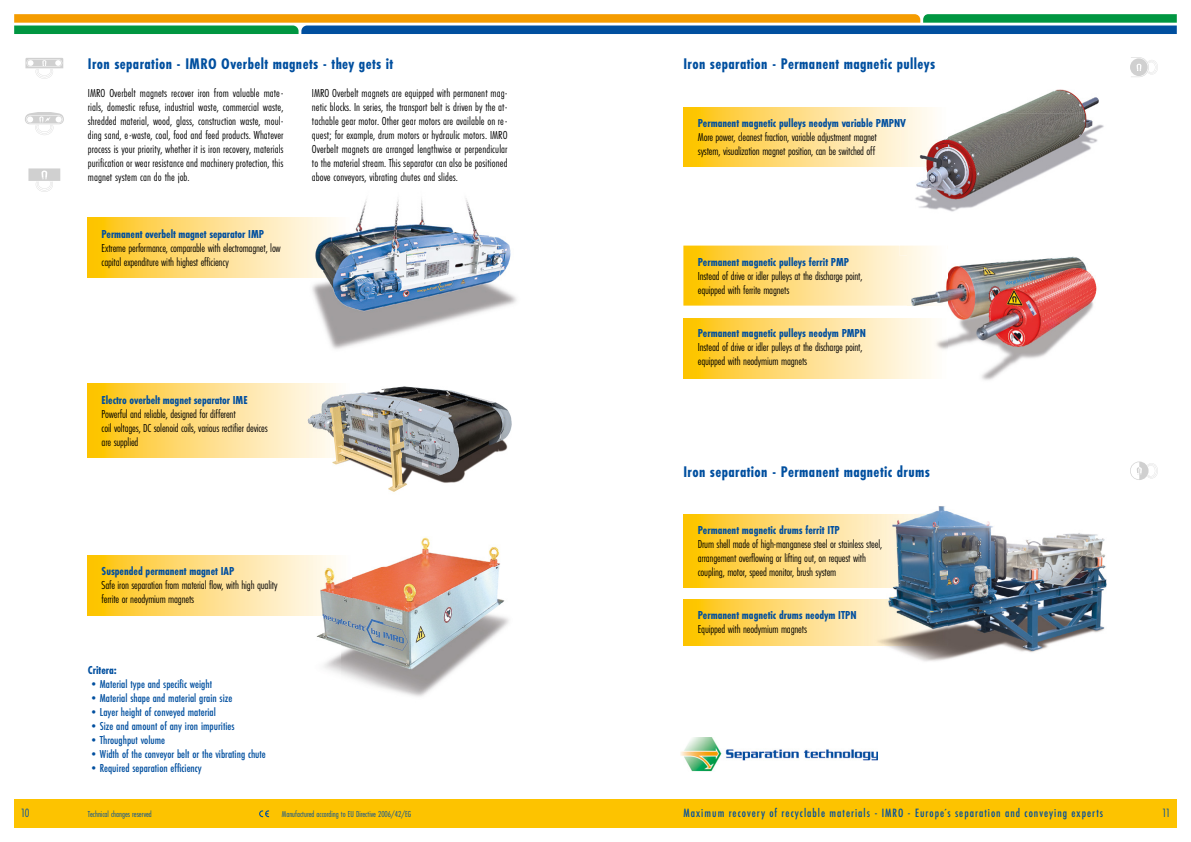
<style>
.page{position:relative;width:1191px;height:842px;background:#fff}
.page>*{position:absolute;margin:0;border:0;box-sizing:border-box;transform-origin:0 0}
.t1{font:700 16px "Futura PT Cond";letter-spacing:.025em;color:#004f9f}
.t2{font:500 12.5px "Futura PT Cond";letter-spacing:.08em;color:#004f9f}
.t3{font:12.5px "Futura PT Cond";color:#004f9f}
.t4{font:12px/14px "Futura PT Cond";letter-spacing:-.015em;color:#000}
.t5{font:700 12px "Futura PT Cond";color:#004f9f}
.t6{font:500 12px "Futura PT Cond";color:#004f9f}
.t7{font:9px "Futura PT Cond";color:#004f9f}
</style>
<div class="page">
<svg style="left:14px;top:14px;width:1162px;height:20px;background:#789166"></svg>
<div style="left:14px;top:799px;width:1162px;height:29px;background:#fdc300"></div>
<svg style="left:88px;top:217px;width:218px;height:60px;background:#fedb78"></svg>
<svg style="left:88px;top:383px;width:216px;height:75px;background:#fedb76"></svg>
<svg style="left:88px;top:555px;width:216px;height:60px;background:#fedb76"></svg>
<svg style="left:683px;top:107px;width:216px;height:60px;background:#fedb76"></svg>
<svg style="left:683px;top:246px;width:224px;height:60px;background:#fedc7b"></svg>
<svg style="left:683px;top:515px;width:179px;height:72px;background:#fed765"></svg>
<svg style="left:683px;top:600px;width:179px;height:45px;background:#fed765"></svg>
<svg style="left:683px;top:318px;width:224px;height:60px;background:#fedc7b"></svg>
<img style="left:306px;top:198px;width:211px;height:151px">
<img style="left:306px;top:217px;width:45px;height:60px">
<img style="left:332px;top:386px;width:180px;height:106px">
<img style="left:304px;top:383px;width:47px;height:75px">
<img style="left:382px;top:537px;width:118px;height:30px">
<img style="left:340px;top:567px;width:169px;height:130px">
<img style="left:304px;top:615px;width:36px;height:59px">
<img style="left:304px;top:555px;width:47px;height:60px">
<img style="left:907px;top:256px;width:190px;height:124px">
<img style="left:907px;top:256px;width:40px;height:50px">
<img style="left:907px;top:318px;width:40px;height:60px">
<img style="left:862px;top:506px;width:245px;height:156px">
<img style="left:862px;top:515px;width:85px;height:72px">
<img style="left:862px;top:600px;width:85px;height:45px">
<img style="left:1005px;top:89px;width:94px;height:24px">
<img style="left:931px;top:113px;width:173px;height:99px">
<img style="left:900px;top:167px;width:31px;height:79px">
<img style="left:899px;top:107px;width:48px;height:60px">
<img style="left:899px;top:246px;width:34px;height:10px">
<svg style="left:1130px;top:461px;width:27px;height:19px"></svg>
<svg style="left:1130px;top:57px;width:27px;height:20px"></svg>
<img style="left:680px;top:737px;width:198px;height:34px">
<svg style="left:259px;top:810px;width:10px;height:7px"></svg>
<svg style="left:25px;top:58px;width:38px;height:21px"></svg>
<svg style="left:28px;top:168px;width:32px;height:24px"></svg>
<svg style="left:25px;top:112px;width:39px;height:23px"></svg>
<h1 class="t1" style="left:88px;top:54px;width:307px">Iron separation - IMRO Overbelt magnets - they gets it</h1>
<p class="t4" style="left:88px;top:86px;width:197px;text-align:justify">IMRO Overbelt magnets recover iron from valuable mate&shy;rials, domestic refuse, industrial waste, commercial waste, shredded material, wood, glass, construction waste, moul&shy;ding sand, e-waste, coal, food and feed products. Whatever process is your priority, whether it is iron recovery, materials purification or wear resistance and machinery protection, this magnet system can do the job.</p>
<p class="t4" style="left:312px;top:86px;width:197px;text-align:justify">IMRO Overbelt magnets are equipped with permanent mag&shy;netic blocks. In series, the transport belt is driven by the at&shy;tachable gear motor. Other gear motors are available on re&shy;quest; for example, drum motors or hydraulic motors. IMRO Overbelt magnets are arranged lengthwise or perpendicular to the material stream. This separator can also be positioned above conveyors, vibrating chutes and slides.</p>
<p class="t5" style="left:102px;top:227px;width:164px">Permanent overbelt magnet separator IMP</p>
<p class="t4" style="left:102px;top:241px;width:181px">Extreme performance, comparable with electromagnet, low capital expenditure with highest efficiency</p>
<p class="t5" style="left:102px;top:393px;width:147px">Electro overbelt magnet separator IME</p>
<p class="t4" style="left:102px;top:407px;width:168px">Powerful and reliable, designed for different<br>coil voltages, DC solenoid coils, various rectifier devices are supplied</p>
<p class="t5" style="left:102px;top:564px;width:134px">Suspended permanent magnet IAP</p>
<p class="t4" style="left:102px;top:578px;width:178px">Safe iron separation from material flow, with high quality ferrite or neodymium magnets</p>
<p class="t5" style="left:88px;top:663px;width:31px">Critera:</p>
<p class="t6" style="left:88px;top:676px;width:126px">•Material type and specific weight</p>
<p class="t6" style="left:88px;top:690px;width:146px">•Material shape and material grain size</p>
<p class="t6" style="left:88px;top:704px;width:130px">•Layer height of conveyed material</p>
<p class="t6" style="left:88px;top:718px;width:148px">•Size and amount of any iron impurities</p>
<p class="t6" style="left:88px;top:732px;width:79px">•Throughput volume</p>
<p class="t6" style="left:88px;top:746px;width:179px">•Width of the conveyor belt or the vibrating chute</p>
<p class="t6" style="left:88px;top:760px;width:115px">•Required separation efficiency</p>
<h1 class="t1" style="left:683px;top:54px;width:253px">Iron separation - Permanent magnetic pulleys</h1>
<p class="t5" style="left:698px;top:116px;width:210px">Permanent magnetic pulleys neodym variable PMPNV</p>
<p class="t4" style="left:698px;top:130px;width:180px">More power, cleanest fraction, variable adjustment magnet system, visualization magnet position, can be switched off</p>
<p class="t5" style="left:698px;top:255px;width:153px">Permanent magnetic pulleys ferrit PMP</p>
<p class="t4" style="left:698px;top:269px;width:166px">Instead of drive or idler pulleys at the discharge point, equipped with ferrite magnets</p>
<p class="t5" style="left:698px;top:326px;width:170px">Permanent magnetic pulleys neodym PMPN</p>
<p class="t4" style="left:698px;top:340px;width:166px">Instead of drive or idler pulleys at the discharge point, equipped with neodymium magnets</p>
<h1 class="t1" style="left:683px;top:462px;width:248px">Iron separation - Permanent magnetic drums</h1>
<p class="t5" style="left:698px;top:523px;width:143px">Permanent magnetic drums ferrit ITP</p>
<p class="t4" style="left:698px;top:537px;width:186px">Drum shell made of high-manganese steel or stainless steel, arrangement overflowing or lifting out, on request with coupling, motor, speed monitor, brush system</p>
<p class="t5" style="left:698px;top:608px;width:160px">Permanent magnetic drums neodym ITPN</p>
<p class="t4" style="left:698px;top:622px;width:111px">Equipped with neodymium magnets</p>
<p class="t3" style="left:21px;top:806px;width:10px">10</p>
<p class="t7" style="left:88px;top:808px;width:65px">Technical changes reserved</p>
<p class="t7" style="left:282px;top:808px;width:131px">Manufactured according to EU Directive 2006/42/EG</p>
<p class="t2" style="left:683px;top:806px;width:421px">Maximum recovery of recyclable materials - IMRO - Europe´s separation and conveying experts</p>
<p class="t3" style="left:1162px;top:806px;width:10px">11</p>
</div>
